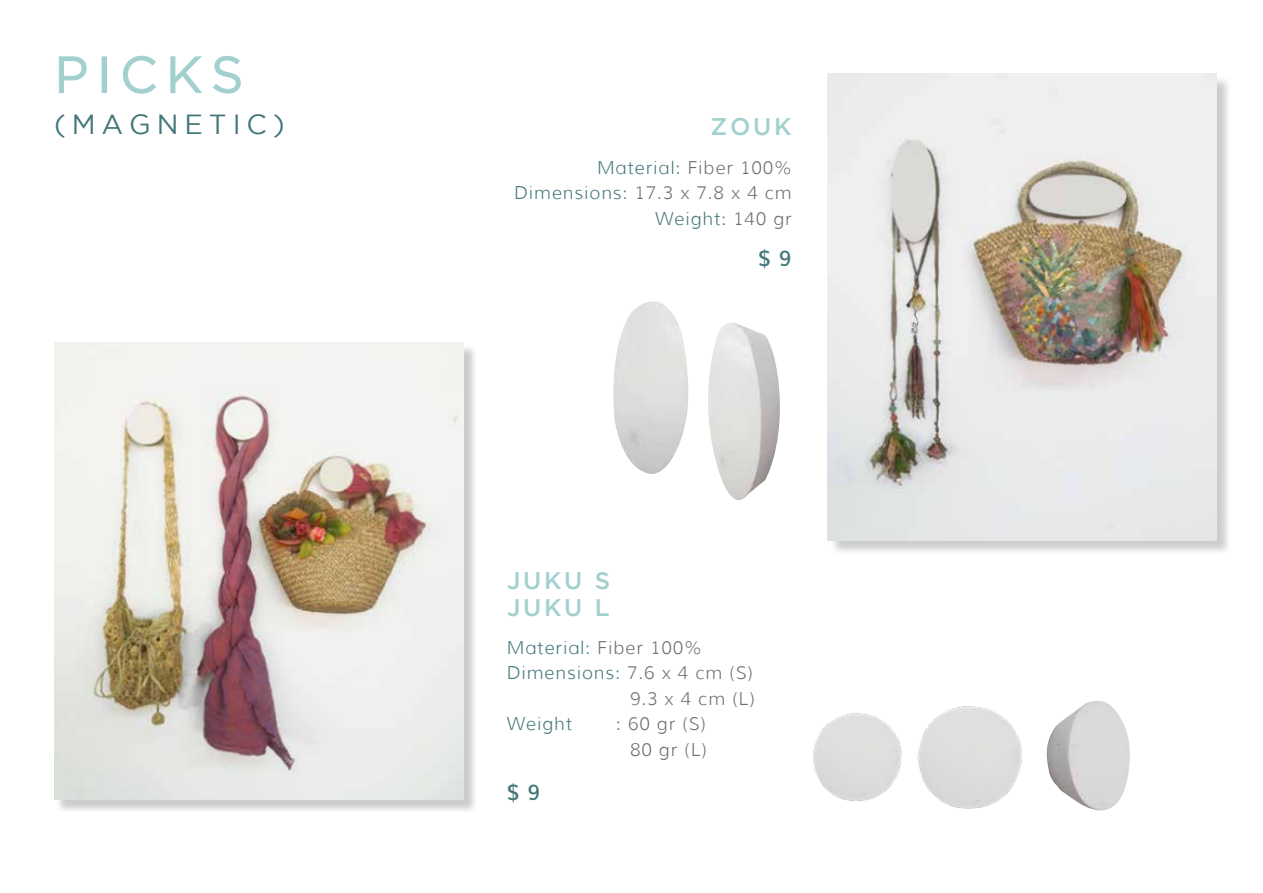
<style>
.page{position:relative;width:1263px;height:893px;background:#fff}
.page>*{position:absolute;margin:0;border:0;box-sizing:border-box;transform-origin:0 0}
.t1{font:51px "Gotham";letter-spacing:.165em;color:#a2d0cf}
.t2{font:27.6px "Gotham";letter-spacing:.215em;color:#427779}
.t3{font:500 24px/27px "Gotham";letter-spacing:.115em;color:#a2d0cf}
.t4{font:600 21px "Muli";color:#427779}
.t5{font:300 18px/25.5px "Muli";letter-spacing:.05em;color:#427779;text-align:right}
.t6{font:300 18px/25.5px "Muli";letter-spacing:.05em;color:#6d6e71;text-align:right}
.s1{color:#6d6e71}
.s2{color:#427779}
</style>
<div class="page">
<img style="left:613px;top:301px;width:76px;height:173px">
<img style="left:708px;top:322px;width:72px;height:178px">
<div style="left:56px;top:345px;width:421px;height:469px;background:#000;opacity:.2"></div>
<img style="left:54px;top:343px;width:409px;height:457px">
<div style="left:829px;top:75px;width:403px;height:481px;background:#000;opacity:.2"></div>
<img style="left:827px;top:74px;width:389px;height:466px">
<img style="left:1057px;top:701px;width:73px;height:110px">
<img style="left:931px;top:706px;width:126px;height:103px">
<img style="left:812px;top:713px;width:119px;height:88px">
<svg style="left:59px;top:56px;width:28px;height:37px"></svg>
<div style="left:102px;top:57px;width:5px;height:36px;border:1px solid #a2d0cf"></div>
<svg style="left:123px;top:56px;width:33px;height:38px"></svg>
<svg style="left:170px;top:56px;width:32px;height:37px"></svg>
<svg style="left:213px;top:56px;width:28px;height:38px"></svg>
<h1 class="t1" style="left:54px;top:55px;width:191px">PICKS</h1>
<h2 class="t2" style="left:54px;top:114px;width:232px">(MAGNETIC)</h2>
<h3 class="t3" style="left:710px;top:115px;width:83px">ZOUK</h3>
<p class="t5" style="left:514px;top:155px;width:279px">Material: <span class="s1">Fiber 100%<br></span>Dimensions: <span class="s1">17.3 x 7.8 x 4 cm<br></span>Weight: <span class="s1">140 gr</span></p>
<p class="t4" style="left:758px;top:242px;width:35px">$ 9</p>
<h3 class="t3" style="left:507px;top:568px;width:105px">JUKU S<br>JUKU L</h3>
<p class="t5" style="left:507px;top:634px;width:196px">Material: <span class="s1">Fiber 100%</span></p>
<p class="t5" style="left:507px;top:660px;width:248px">Dimensions: <span class="s1">7.6 x 4 cm (S)</span></p>
<p class="t6" style="left:630px;top:685px;width:126px">9.3 x 4 cm (L)</p>
<p class="t5" style="left:507px;top:711px;width:67px">Weight</p>
<p class="t6" style="left:616px;top:711px;width:92px"><span class="s2">:</span> 60 gr (S)<br>80 gr (L)</p>
<p class="t4" style="left:507px;top:775px;width:35px">$ 9</p>
</div>
